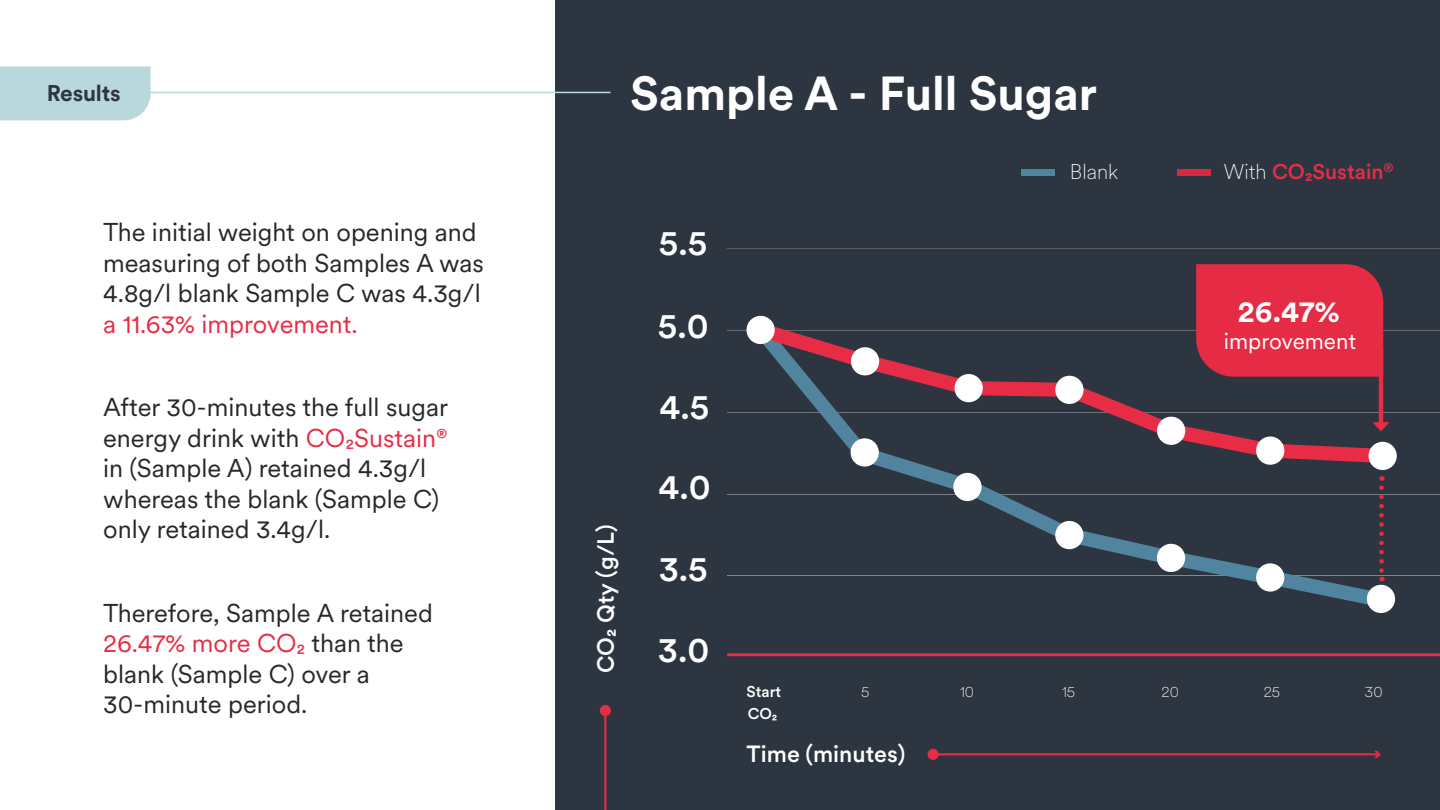
<style>
.page{position:relative;width:1440px;height:810px;background:#2d3540}
.page>*{position:absolute;margin:0;border:0;box-sizing:border-box;transform-origin:0 0}
.t1{font:700 47.25px "Circular XX";color:#fff}
.t2{font:500 35.25px "Circular XX";color:#fff}
.t3{font:700 30px "Circular XX";color:#fff}
.t4{font:25.5px/30.6px "Circular XX";color:#282827}
.t5{font:25.5px "Circular XX";color:#e72d46}
.t6{font:500 23.17px "Circular XX";color:#fff}
.t7{font:22.5px "Circular XX";color:#fff}
.t8{font:700 22.5px "Circular XX";letter-spacing:-.01em;color:#2d3540}
.t9{font:500 21.15px "Circular XX";color:#e72d46}
.t10{font:100 21.15px "Circular XX";color:#fff}
.t11{font:100 15.45px "Circular XX";color:#fff}
.t12{font:500 15.45px/21.3px "Circular XX";color:#fff}
.s1{color:#e72d46}
.s2{font-weight:100;color:#fff}
</style>
<div class="page">
<hr style="left:727px;top:575px;width:713px;height:1px;background:#81868c">
<hr style="left:727px;top:494px;width:713px;height:1px;background:#777c83">
<hr style="left:727px;top:412px;width:713px;height:1px;background:#6c7179">
<hr style="left:727px;top:330px;width:713px;height:1px;background:#616870">
<hr style="left:727px;top:249px;width:713px;height:1px;background:#575d66">
<svg style="left:727px;top:653px;width:713px;height:3px;background:#d32d45"></svg>
<hr style="left:933px;top:753px;width:445px;height:2px;background:#e72d46">
<div style="left:928px;top:749px;width:11px;height:11px;background:#e72d46;border-radius:50%"></div>
<svg style="left:1374px;top:751px;width:7px;height:7px"></svg>
<hr style="left:604px;top:710px;width:2px;height:100px;background:#e72d46">
<div style="left:600px;top:705px;width:11px;height:11px;background:#e72d46;border-radius:50%"></div>
<div style="left:1021px;top:170px;width:34px;height:6px;background:#50849f"></div>
<div style="left:1178px;top:170px;width:33px;height:6px;background:#d82740"></div>
<svg style="left:895px;top:310px;width:501px;height:303px"></svg>
<svg style="left:746px;top:312px;width:651px;height:159px"></svg>
<div style="left:747px;top:316px;width:28px;height:28px;background:#fff;border-radius:50%"></div>
<div style="left:851px;top:347px;width:28px;height:28px;background:#fff;border-radius:50%"></div>
<div style="left:851px;top:438px;width:28px;height:29px;background:#fff;border-radius:50%"></div>
<div style="left:953px;top:473px;width:29px;height:28px;background:#fff;border-radius:50%"></div>
<div style="left:955px;top:374px;width:28px;height:28px;background:#fff;border-radius:50%"></div>
<div style="left:1055px;top:376px;width:29px;height:28px;background:#fff;border-radius:50%"></div>
<div style="left:1055px;top:521px;width:28px;height:28px;background:#fff;border-radius:50%"></div>
<div style="left:1157px;top:544px;width:28px;height:28px;background:#fff;border-radius:50%"></div>
<div style="left:1157px;top:417px;width:28px;height:28px;background:#fff;border-radius:50%"></div>
<div style="left:1256px;top:563px;width:28px;height:29px;background:#fff;border-radius:50%"></div>
<div style="left:1256px;top:437px;width:28px;height:28px;background:#fff;border-radius:50%"></div>
<div style="left:1369px;top:442px;width:28px;height:28px;background:#fff;border-radius:50%"></div>
<div style="left:1367px;top:585px;width:28px;height:28px;background:#fff;border-radius:50%"></div>
<div style="left:0;top:0;width:555px;height:810px;background:#fff"></div>
<div style="left:0;top:66px;width:151px;height:54px;background:#b8d8db"></div>
<hr style="left:140px;top:92px;width:470px;height:1px;background:#b8d8db">
<div style="left:1196px;top:264px;width:187px;height:113px;background:#e62c44"></div>
<svg style="left:1379px;top:488px;width:5px;height:93px"></svg>
<hr style="left:1379px;top:347px;width:4px;height:79px;background:#e72d46">
<svg style="left:1372px;top:422px;width:17px;height:9px"></svg>
<p class="t8" style="left:47px;top:78px;width:75px">Results</p>
<p class="t4" style="left:103px;top:216px;width:382px">The initial weight on opening and measuring of both Samples A was<br>4.8g/l blank Sample C was 4.3g/l</p>
<p class="t5" style="left:103px;top:307px;width:256px">a 11.63% improvement.</p>
<p class="t4" style="left:103px;top:391px;width:347px">After 30-minutes the full sugar energy drink with <span class="s1">CO₂Sustain® </span>in (Sample A) retained 4.3g/l whereas the blank (Sample C) only retained 3.4g/l.</p>
<p class="t4" style="left:103px;top:596px;width:331px">Therefore, Sample A retained<br><span class="s1">26.47% more CO₂</span> than the blank (Sample C) over a<br>30-minute period.</p>
<h1 class="t1" style="left:630px;top:61px;width:468px">Sample A - Full Sugar</h1>
<h2 class="t2" style="left:659px;top:219px;width:50px">5.5</h2>
<h2 class="t2" style="left:658px;top:302px;width:52px">5.0</h2>
<h2 class="t2" style="left:659px;top:383px;width:52px">4.5</h2>
<p class="t10" style="left:1070px;top:158px;width:50px">Blank</p>
<p class="t9" style="left:1224px;top:158px;width:171px"><span class="s2">With</span> CO₂Sustain<sup>®</sup></p>
<p class="t3" style="left:1238px;top:291px;width:103px">26.47%</p>
<p class="t7" style="left:1224px;top:326px;width:134px">improvement</p>
<p class="t6" style="left:590px;top:673px;width:150px;rotate:-90deg">CO₂ Qty (g/L)</p>
<h2 class="t2" style="left:659px;top:463px;width:54px">4.0</h2>
<h2 class="t2" style="left:659px;top:545px;width:51px">3.5</h2>
<h2 class="t2" style="left:658px;top:626px;width:53px">3.0</h2>
<p class="t12" style="left:747px;top:680px;width:36px">Start<br>CO₂</p>
<p class="t11" style="left:861px;top:682px;width:10px">5</p>
<p class="t11" style="left:960px;top:682px;width:16px">10</p>
<p class="t6" style="left:747px;top:738px;width:160px">Time (minutes)</p>
<p class="t11" style="left:1062px;top:682px;width:15px">15</p>
<p class="t11" style="left:1162px;top:682px;width:19px">20</p>
<p class="t11" style="left:1264px;top:682px;width:18px">25</p>
<p class="t11" style="left:1365px;top:682px;width:20px">30</p>
</div>
